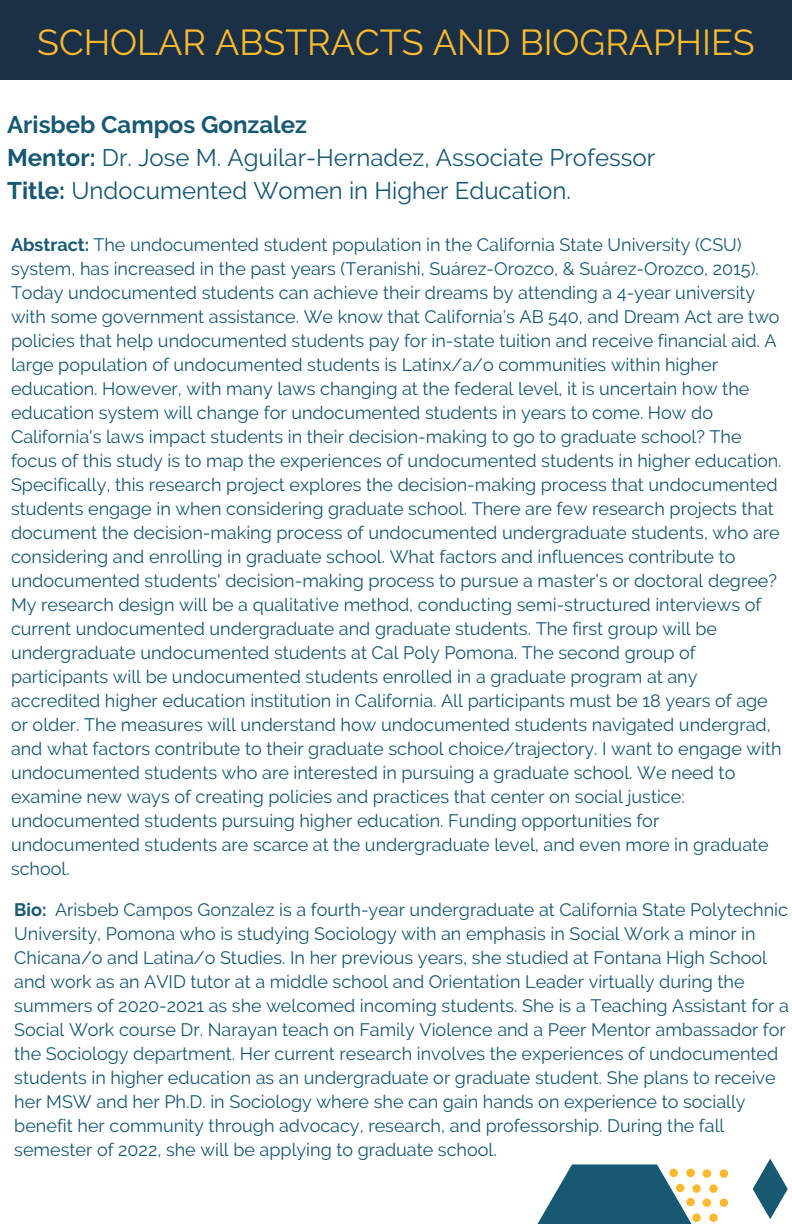
<style>
.page{position:relative;width:792px;height:1224px;background:#fff}
.page>*{position:absolute;margin:0;border:0;box-sizing:border-box;transform-origin:0 0}
.t1{font:36px "Raleway";color:#fdb92e}
.t2{font:24px/33px "Raleway";color:#175873}
.t3{font:18px/24px "Raleway";color:#175873}
.s1{font-weight:700}
</style>
<div class="page">
<div style="left:0;top:0;width:792px;height:80px;background:#193046"></div>
<svg style="left:537px;top:1164px;width:191px;height:60px"></svg>
<svg style="left:753px;top:1159px;width:35px;height:60px"></svg>
<h1 class="t1" style="left:37px;top:21px;width:719px">SCHOLAR ABSTRACTS AND BIOGRAPHIES</h1>
<h2 class="t2" style="left:7px;top:108px;width:650px"><span class="s1">Arisbeb Campos Gonzalez<br>Mentor:</span> Dr. Jose M. Aguilar-Hernadez, Associate Professor<br><span class="s1">Title:</span> Undocumented Women in Higher Education.</h2>
<p class="t3" style="left:11px;top:233px;width:772px"><span class="s1">Abstract:</span> The undocumented student population in the California State University (CSU) system, has increased in the past years (Teranishi, Suárez-Orozco, &amp; Suárez-Orozco, 2015).<br>Today undocumented students can achieve their dreams by attending a 4-year university with some government assistance. We know that California’s AB 540, and Dream Act are two policies that help undocumented students pay for in-state tuition and receive financial aid. A large population of undocumented students is Latinx/a/o communities within higher education. However, with many laws changing at the federal level, it is uncertain how the education system will change for undocumented students in years to come. How do California's laws impact students in their decision-making to go to graduate school? The focus of this study is to map the experiences of undocumented students in higher education.<br>Specifically, this research project explores the decision-making process that undocumented students engage in when considering graduate school. There are few research projects that document the decision-making process of undocumented undergraduate students, who are considering and enrolling in graduate school. What factors and influences contribute to undocumented students' decision-making process to pursue a master’s or doctoral degree?<br>My research design will be a qualitative method, conducting semi-structured interviews of current undocumented undergraduate and graduate students. The first group will be undergraduate undocumented students at Cal Poly Pomona. The second group of participants will be undocumented students enrolled in a graduate program at any accredited higher education institution in California. All participants must be 18 years of age or older. The measures will understand how undocumented students navigated undergrad, and what factors contribute to their graduate school choice/trajectory. I want to engage with undocumented students who are interested in pursuing a graduate school. We need to examine new ways of creating policies and practices that center on social justice: undocumented students pursuing higher education. Funding opportunities for undocumented students are scarce at the undergraduate level, and even more in graduate school.</p>
<p class="t3" style="left:14px;top:898px;width:776px"><span class="s1">Bio:</span> Arisbeb Campos Gonzalez is a fourth-year undergraduate at California State Polytechnic University, Pomona who is studying Sociology with an emphasis in Social Work a minor in Chicana/o and Latina/o Studies. In her previous years, she studied at Fontana High School and work as an AVID tutor at a middle school and Orientation Leader virtually during the summers of 2020-2021 as she welcomed incoming students. She is a Teaching Assistant for a Social Work course Dr. Narayan teach on Family Violence and a Peer Mentor ambassador for the Sociology department. Her current research involves the experiences of undocumented students in higher education as an undergraduate or graduate student. She plans to receive her MSW and her Ph.D. in Sociology where she can gain hands on experience to socially benefit her community through advocacy, research, and professorship. During the fall semester of 2022, she will be applying to graduate school.</p>
</div>
